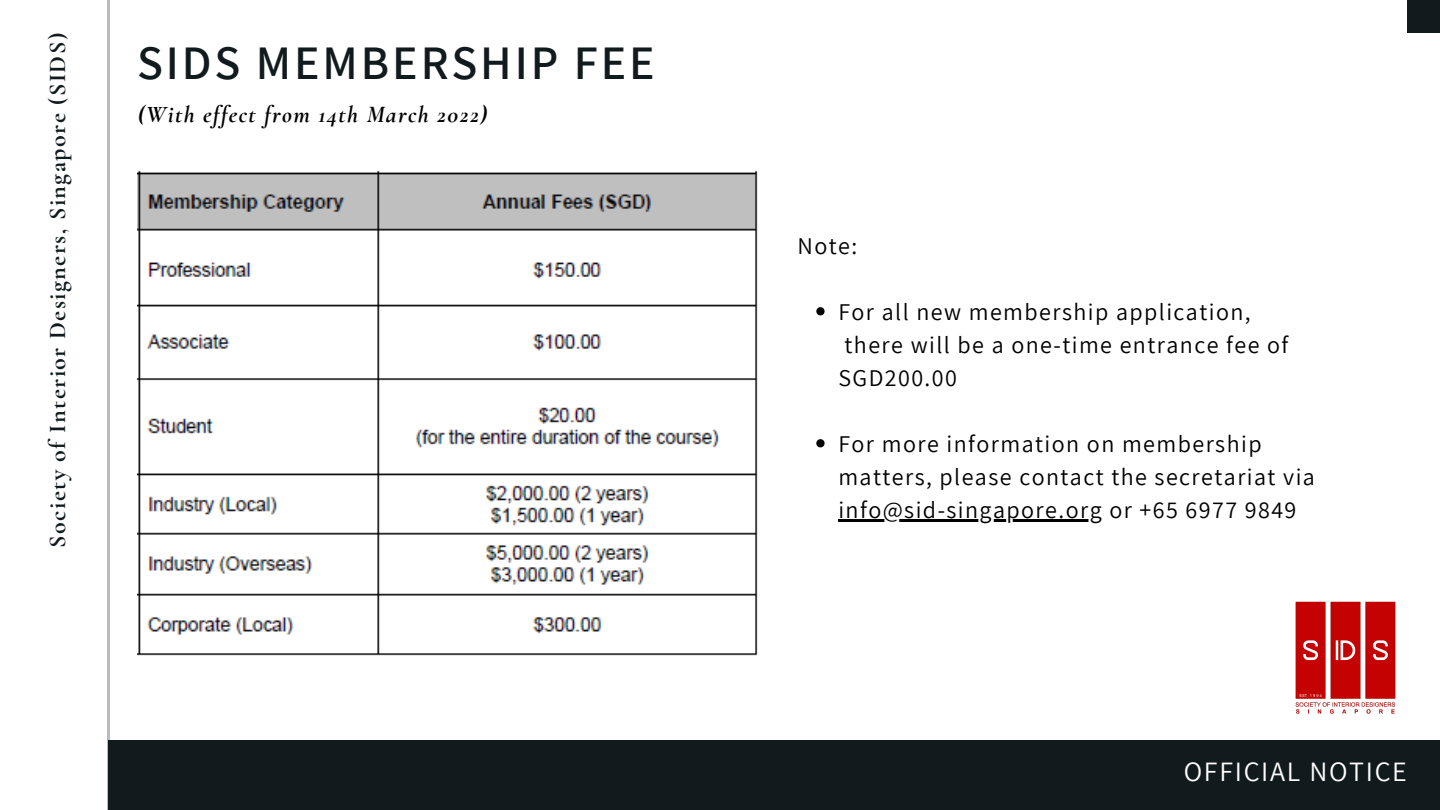
<style>
.page{position:relative;width:1440px;height:810px;background:#fff}
.page>*{position:absolute;margin:0;border:0;box-sizing:border-box;transform-origin:0 0}
.t1{font:600 48px "Assistant";letter-spacing:.06em;color:#111b1e}
.t2{font:28px "Assistant";letter-spacing:.06em;color:#fff}
.t3{font:24px/33px "Assistant";letter-spacing:.06em;color:#000}
.t4{font:700 24px "Cormorant Garamond";letter-spacing:.06em;color:#111b1e}
.t5{font:italic 700 24px "Cormorant Garamond";letter-spacing:.06em;color:#000}
</style>
<div class="page">
<hr style="left:108px;top:0;width:2px;height:810px;background:#111b1e">
<div style="left:108px;top:740px;width:1332px;height:70px;background:#111b1e"></div>
<div style="left:1407px;top:0;width:33px;height:33px;background:#111b1e"></div>
<img style="left:1295px;top:601px;width:101px;height:113px">
<img style="left:137px;top:170px;width:621px;height:486px">
<svg style="left:816px;top:307px;width:9px;height:8px"></svg>
<svg style="left:816px;top:439px;width:9px;height:8px"></svg>
<hr style="left:838px;top:519px;width:265px;height:3px;background:#000">
<p class="t4" style="left:43px;top:548px;width:516px;rotate:-90deg">Society of Interior Designers, Singapore (SIDS)</p>
<p class="t1" style="left:137px;top:30px;width:519px">SIDS MEMBERSHIP FEE</p>
<p class="t5" style="left:138px;top:100px;width:351px">(With effect from 14th March 2022)</p>
<p class="t3" style="left:798px;top:229px;width:61px">Note:</p>
<p class="t3" style="left:838px;top:295px;width:452px">For all new membership application, there will be a one-time entrance fee of<br>SGD200.00</p>
<p class="t3" style="left:838px;top:427px;width:478px">For more information on membership matters, please contact the secretariat via info@sid-singapore.org or +65 6977 9849</p>
<p class="t2" style="left:1184px;top:752px;width:225px">OFFICIAL NOTICE</p>
</div>
